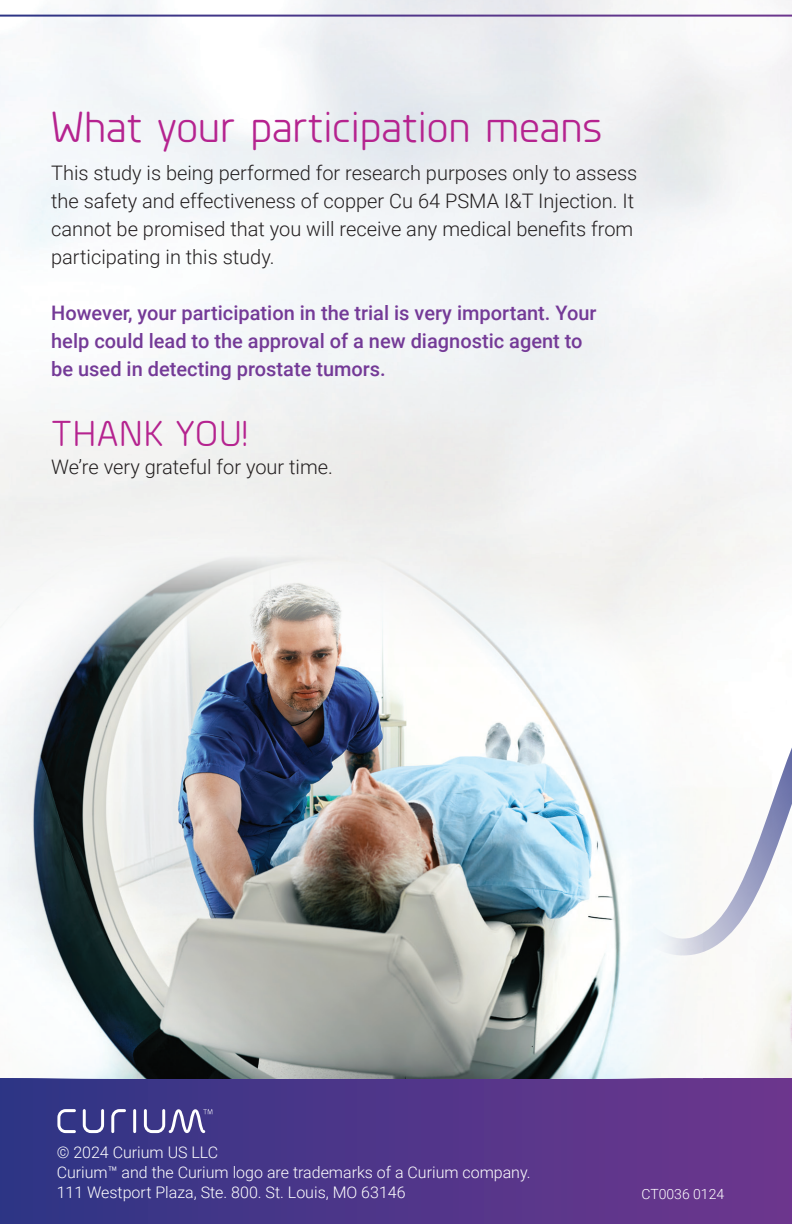
<style>
.page{position:relative;width:792px;height:1224px;background:#fff}
.page>*{position:absolute;margin:0;border:0;box-sizing:border-box;transform-origin:0 0}
.t1{font:43.6px "Planer";color:#b5238f}
.t2{font:36px "Planer";color:#b5238f}
.t3{font:300 20px/28px "Roboto";color:#231f20}
.t4{font:500 20px/28px "Roboto";color:#743a97}
.t5{font:300 16px/20px "Roboto";color:#fff}
.t6{font:300 14px "Roboto";color:#fff}
</style>
<div class="page">
<img style="left:0;top:0;width:792px;height:1079px">
<svg style="left:703px;top:650px;width:89px;height:305px"></svg>
<hr style="left:0;top:15px;width:792px;height:2px;background:#fff">
<div style="left:0;top:1079px;width:792px;height:145px;background:linear-gradient(to right,#2f3585,#6f368e)"></div>
<svg style="left:83px;top:1109px;width:21px;height:24px"></svg>
<svg style="left:57px;top:1109px;width:19px;height:24px"></svg>
<svg style="left:111px;top:1109px;width:15px;height:24px"></svg>
<hr style="left:133px;top:1109px;width:3px;height:24px;background:#fff">
<svg style="left:144px;top:1109px;width:68px;height:24px"></svg>
<img style="left:0;top:552px;width:703px;height:527px">
<h1 class="t1" style="left:51px;top:99px;width:553px">What your participation means</h1>
<p class="t3" style="left:51px;top:158px;width:588px">This study is being performed for research purposes only to assess the safety and effectiveness of copper Cu 64 PSMA I&amp;T Injection. It cannot be promised that you will receive any medical benefits from participating in this study.</p>
<p class="t4" style="left:51px;top:298px;width:547px">However, your participation in the trial is very important. Your help could lead to the approval of a new diagnostic agent to be used in detecting prostate tumors.</p>
<h2 class="t2" style="left:51px;top:410px;width:198px">THANK YOU!</h2>
<p class="t3" style="left:51px;top:452px;width:283px">We’re very grateful for your time.</p>
<p class="t5" style="left:57px;top:1141px;width:476px">© 2024 Curium US LLC<br>Curium™ and the Curium logo are trademarks of a Curium company.<br>111 Westport Plaza, Ste. 800. St. Louis, MO 63146</p>
<p class="t6" style="left:642px;top:1184px;width:84px">CT0036 0124</p>
</div>
